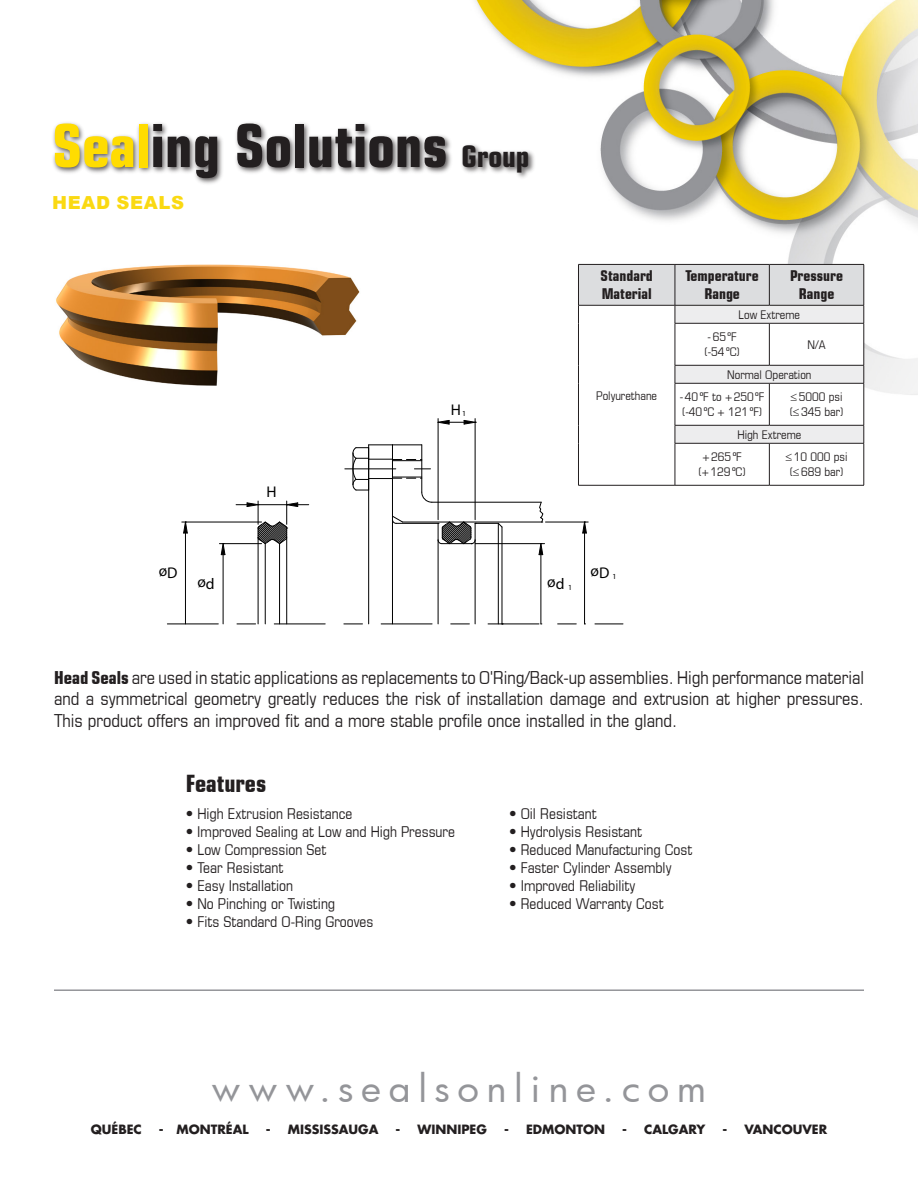
<style>
.page{position:relative;width:918px;height:1188px;background:#fff}
.page>*{position:absolute;margin:0;border:0;box-sizing:border-box;transform-origin:0 0}
.t1{font:700 condensed 59.4px "Eurostile";color:#231f20}
.t2{font:36.45px "Futura";letter-spacing:.2em;color:#949599;scale:1.05 1}
.t3{font:700 condensed 24px "Eurostile";color:#231f20}
.t4{font:condensed 18px/21.6px "Eurostile";color:#231f20;text-align:justify}
.t5{font:900 18px "Arial";letter-spacing:.035em;color:#fad912}
.t6{font:15.6px "Myriad Pro";color:#000}
.t7{font:condensed 15px "Eurostile";color:#231f20}
.t8{font:700 condensed 15px/18px "Eurostile";color:#231f20}
.t9{font:700 12.45px "Futura";color:#231f20}
.t10{font:condensed 12px "Eurostile";color:#231f20}
.t11{font:7.8px "Myriad Pro";color:#000}
.s1{color:#ffdc01}
.s2{font-size:29.7px}
.s3{font-weight:700}
</style>
<div class="page">
<img style="left:475px;top:0;width:443px;height:395px">
<img style="left:56px;top:264px;width:304px;height:122px">
<svg style="left:627px;top:443px;width:237px;height:42px"></svg>
<hr style="left:675px;top:443px;width:94px;height:1px;background:#231f20">
<hr style="left:769px;top:443px;width:95px;height:1px;background:#231f20">
<hr style="left:864px;top:443px;width:1px;height:42px;background:#231f20">
<hr style="left:578px;top:485px;width:97px;height:1px;background:#231f20">
<hr style="left:675px;top:485px;width:94px;height:1px;background:#231f20">
<hr style="left:769px;top:485px;width:95px;height:1px;background:#231f20">
<svg style="left:578px;top:264px;width:287px;height:179px"></svg>
<hr style="left:675px;top:443px;width:1px;height:42px;background:#231f20">
<hr style="left:769px;top:443px;width:1px;height:42px;background:#231f20">
<svg style="left:167px;top:401px;width:460px;height:224px"></svg>
<hr style="left:368px;top:445px;width:1px;height:179px;background:#000">
<hr style="left:392px;top:445px;width:1px;height:75px;background:#000">
<hr style="left:432px;top:502px;width:109px;height:1px;background:#000">
<hr style="left:403px;top:522px;width:139px;height:1px;background:#000">
<svg style="left:393px;top:515px;width:10px;height:9px"></svg>
<hr style="left:396px;top:523px;width:42px;height:1px;background:#000">
<hr style="left:502px;top:527px;width:1px;height:97px;background:#000">
<hr style="left:498px;top:523px;width:1px;height:101px;background:#000">
<hr style="left:438px;top:540px;width:1px;height:84px;background:#000">
<hr style="left:475px;top:540px;width:1px;height:84px;background:#000">
<hr style="left:392px;top:520px;width:1px;height:104px;background:#000">
<hr style="left:258px;top:538px;width:1px;height:86px;background:#000">
<hr style="left:265px;top:544px;width:1px;height:80px;background:#000">
<hr style="left:286px;top:538px;width:1px;height:86px;background:#000">
<hr style="left:279px;top:544px;width:1px;height:80px;background:#000">
<hr style="left:475px;top:543px;width:70px;height:1px;background:#000">
<hr style="left:541px;top:555px;width:1px;height:69px;background:#000">
<svg style="left:539px;top:543px;width:4px;height:12px"></svg>
<hr style="left:545px;top:522px;width:43px;height:1px;background:#000">
<hr style="left:584px;top:533px;width:1px;height:91px;background:#000">
<svg style="left:583px;top:522px;width:3px;height:12px"></svg>
<svg style="left:345px;top:445px;width:87px;height:58px"></svg>
<hr style="left:438px;top:419px;width:1px;height:101px;background:#000">
<hr style="left:475px;top:419px;width:1px;height:101px;background:#000">
<hr style="left:219px;top:543px;width:43px;height:1px;background:#000">
<hr style="left:223px;top:555px;width:1px;height:69px;background:#000">
<svg style="left:221px;top:543px;width:4px;height:12px"></svg>
<hr style="left:182px;top:522px;width:80px;height:1px;background:#000">
<hr style="left:185px;top:533px;width:1px;height:91px;background:#000">
<svg style="left:184px;top:522px;width:3px;height:12px"></svg>
<svg style="left:539px;top:502px;width:4px;height:21px"></svg>
<svg style="left:167px;top:624px;width:456px;height:1px"></svg>
<svg style="left:438px;top:521px;width:65px;height:23px"></svg>
<svg style="left:438px;top:420px;width:38px;height:4px"></svg>
<svg style="left:236px;top:501px;width:73px;height:43px"></svg>
<img style="left:53px;top:111px;width:489px;height:79px">
<hr style="left:54px;top:989px;width:810px;height:2px;background:#949599">
<p class="t1" style="left:52px;top:110px;width:479px"><span class="s1">Seal</span>ing Solutions <span class="s2">Group</span></p>
<p class="t5" style="left:52px;top:190px;width:134px">HEAD SEALS</p>
<p class="t6" style="left:159px;top:563px;width:20px">øD</p>
<p class="t6" style="left:197px;top:573px;width:19px">ød</p>
<p class="t6" style="left:267px;top:483px;width:12px">H</p>
<p class="t6" style="left:451px;top:400px;width:12px">H</p>
<p class="t11" style="left:462px;top:408px;width:5px">1</p>
<p class="t8" style="left:601px;top:267px;width:54px">Standard<br>Material</p>
<p class="t8" style="left:686px;top:267px;width:75px">Temperature</p>
<p class="t8" style="left:704px;top:285px;width:37px">Range</p>
<p class="t8" style="left:790px;top:267px;width:54px;text-align:center">Pressure<br>Range</p>
<p class="t10" style="left:596px;top:388px;width:62px">Polyurethane</p>
<p class="t10" style="left:739px;top:307px;width:63px">Low Extreme</p>
<p class="t10" style="left:708px;top:330px;width:31px">-65ºF</p>
<p class="t10" style="left:704px;top:345px;width:38px">(-54ºC)</p>
<p class="t10" style="left:808px;top:337px;width:19px">N/A</p>
<p class="t10" style="left:727px;top:367px;width:86px">Normal Operation</p>
<p class="t10" style="left:680px;top:390px;width:86px">-40ºF to +250ºF</p>
<p class="t10" style="left:682px;top:405px;width:82px">(-40ºC + 121ºF)</p>
<p class="t10" style="left:791px;top:390px;width:53px">≤5000 psi</p>
<p class="t10" style="left:789px;top:405px;width:56px">(≤345 bar)</p>
<p class="t10" style="left:737px;top:427px;width:65px">High Extreme</p>
<p class="t10" style="left:702px;top:450px;width:41px">+265ºF</p>
<p class="t10" style="left:698px;top:465px;width:49px">(+129ºC)</p>
<p class="t10" style="left:786px;top:450px;width:63px">≤10 000 psi</p>
<p class="t10" style="left:789px;top:465px;width:56px">(≤689 bar)</p>
<p class="t6" style="left:547px;top:573px;width:19px">ød</p>
<p class="t11" style="left:568px;top:583px;width:5px">1</p>
<p class="t6" style="left:591px;top:563px;width:20px">øD</p>
<p class="t11" style="left:612px;top:572px;width:5px">1</p>
<p class="t4" style="left:54px;top:666px;width:812px"><span class="s3">Head Seals</span> are used in static applications as replacements to O'Ring/Back-up assemblies. High performance material and a symmetrical geometry greatly reduces the risk of installation damage and extrusion at higher pressures.<br>This product offers an improved fit and a more stable profile once installed in the gland.</p>
<p class="t3" style="left:186px;top:769px;width:82px">Features</p>
<p class="t7" style="left:186px;top:805px;width:168px">• High Extrusion Resistance</p>
<p class="t7" style="left:186px;top:823px;width:271px">• Improved Sealing at Low and High Pressure</p>
<p class="t7" style="left:186px;top:841px;width:142px">• Low Compression Set</p>
<p class="t7" style="left:186px;top:859px;width:99px">• Tear Resistant</p>
<p class="t7" style="left:186px;top:877px;width:109px">• Easy Installation</p>
<p class="t7" style="left:186px;top:895px;width:151px">• No Pinching or Twisting</p>
<p class="t7" style="left:186px;top:913px;width:189px">• Fits Standard O-Ring Grooves</p>
<p class="t7" style="left:509px;top:805px;width:89px">• Oil Resistant</p>
<p class="t7" style="left:509px;top:823px;width:135px">• Hydrolysis Resistant</p>
<p class="t7" style="left:509px;top:841px;width:185px">• Reduced Manufacturing Cost</p>
<p class="t7" style="left:509px;top:859px;width:164px">• Faster Cylinder Assembly</p>
<p class="t7" style="left:509px;top:877px;width:128px">• Improved Reliability</p>
<p class="t7" style="left:509px;top:895px;width:156px">• Reduced Warranty Cost</p>
<p class="t2" style="left:212px;top:1063px;width:473px">www.sealsonline.com</p>
<p class="t9" style="left:91px;top:1121px;width:53px">QUÉBEC</p>
<p class="t9" style="left:159px;top:1121px;width:91px">- MONTRÉAL</p>
<p class="t9" style="left:266px;top:1121px;width:114px">- MISSISSAUGA</p>
<p class="t9" style="left:396px;top:1121px;width:93px">- WINNIPEG</p>
<p class="t9" style="left:504px;top:1121px;width:103px">- EDMONTON</p>
<p class="t9" style="left:622px;top:1121px;width:85px">- CALGARY</p>
<p class="t9" style="left:722px;top:1121px;width:106px">- VANCOUVER</p>
</div>
